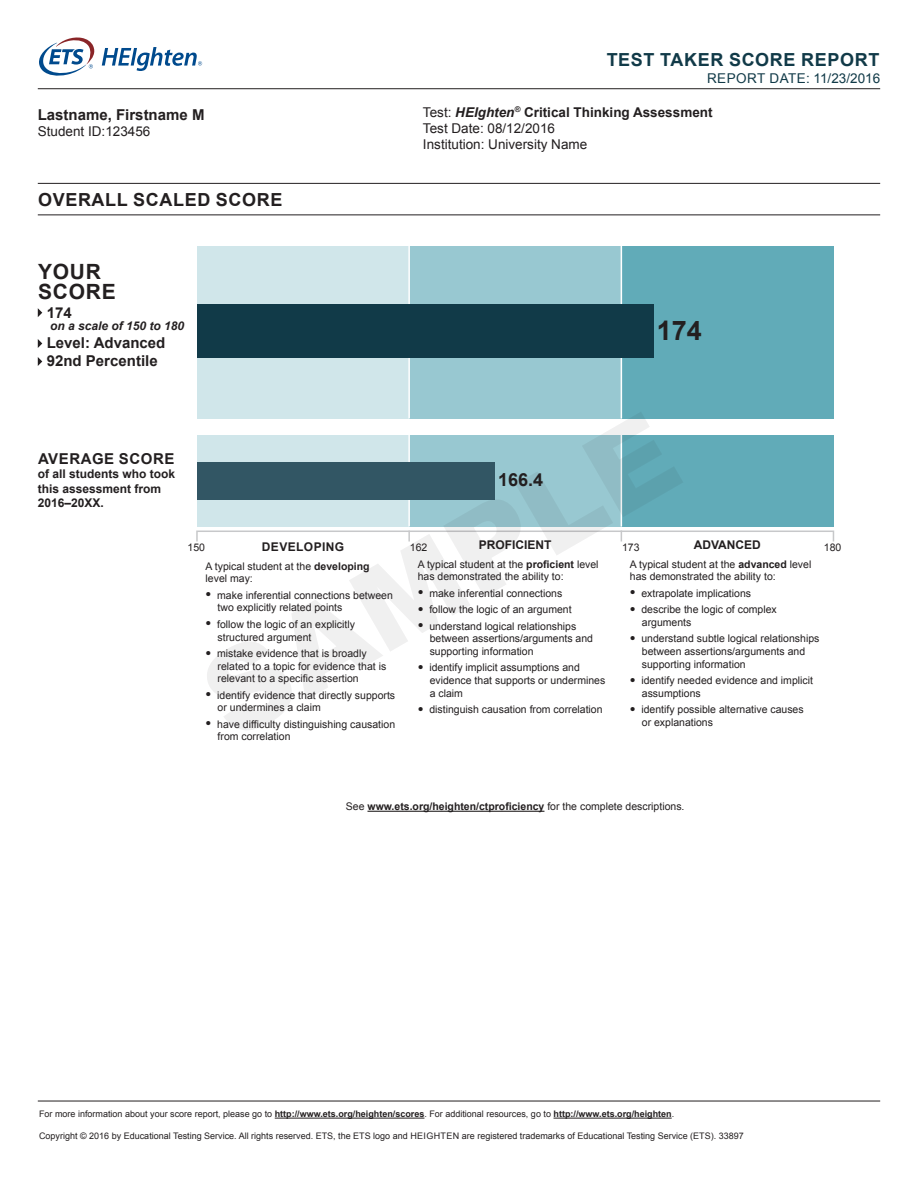
<style>
.page{position:relative;width:918px;height:1188px;background:#fff}
.page>*{position:absolute;margin:0;border:0;box-sizing:border-box;transform-origin:0 0}
.t1{font:700 27px "Arial";color:#231f20}
.t2{font:700 21px/19.5px "Arial";letter-spacing:.035em;color:#231f20}
.t3{font:700 18px "Arial";letter-spacing:.035em;color:#231f20}
.t4{font:700 18px "Arial";letter-spacing:.035em;color:#113a48}
.t5{font:700 15px "Arial";color:#231f20}
.t6{font:700 15px "Arial";letter-spacing:.035em;color:#231f20}
.Student_info_text{font:13.5px "Arial";color:#231f20}
.t7{font:700 13.5px "Arial";color:#231f20}
.t8{font:13.5px "Arial";letter-spacing:.015em;color:#113a48}
.averages_sub_text{font:700 12px "Arial";color:#231f20}
.t9{font:italic 700 12px "Arial";color:#231f20}
.averages_sub_text-2{font:700 12px "Arial";letter-spacing:.035em;color:#231f20}
.t10{font:10.5px/12.6px "Arial";color:#231f20}
.t11{font:700 10.5px "Arial";color:#231f20}
.t12{font:9px "Arial";color:#231f20}
.s1{font-weight:400}
.s2{font-style:italic}
.s3{font-weight:700}
.s4{font-size:16.5px}
</style>
<div class="page">
<svg style="left:39px;top:38px;width:56px;height:38px"></svg>
<svg style="left:102px;top:47px;width:100px;height:24px"></svg>
<div style="left:621px;top:246px;width:212px;height:172px;background:#61abb8"></div>
<div style="left:197px;top:246px;width:212px;height:172px;background:#d0e6ea"></div>
<div style="left:409px;top:246px;width:212px;height:172px;background:#98c8d1"></div>
<hr style="left:408px;top:246px;width:2px;height:172px;background:#fff">
<hr style="left:621px;top:246px;width:1px;height:172px;background:#fff">
<div style="left:621px;top:435px;width:212px;height:91px;background:#61abb8"></div>
<div style="left:197px;top:435px;width:212px;height:91px;background:#d0e6ea"></div>
<div style="left:196px;top:531px;width:638px;height:11px;border:2px solid #c7c8ca"></div>
<hr style="left:38px;top:88px;width:842px;height:1px;background:#231f20">
<div style="left:197px;top:304px;width:457px;height:54px;background:#113a48"></div>
<div style="left:197px;top:462px;width:298px;height:38px;background:#325664"></div>
<hr style="left:38px;top:183px;width:842px;height:1px;background:#231f20">
<hr style="left:38px;top:214px;width:842px;height:1px;background:#231f20">
<svg style="left:38px;top:308px;width:4px;height:9px"></svg>
<svg style="left:38px;top:339px;width:4px;height:9px"></svg>
<svg style="left:38px;top:357px;width:4px;height:9px"></svg>
<hr style="left:275px;top:1118px;width:149px;height:1px;background:#231f20">
<hr style="left:554px;top:1118px;width:118px;height:1px;background:#231f20">
<hr style="left:38px;top:1101px;width:842px;height:1px;background:#231f20">
<hr style="left:368px;top:811px;width:176px;height:1px;background:#231f20">
<svg style="left:207px;top:412px;width:476px;height:318px"></svg>
<p class="t5" style="left:38px;top:104px;width:168px">Lastname, Firstname M</p>
<p class="Student_info_text" style="left:38px;top:122px;width:114px">Student ID:123456</p>
<p class="t3" style="left:38px;top:187px;width:246px">OVERALL SCALED SCORE</p>
<p class="t2" style="left:38px;top:262px;width:79px">YOUR<br>SCORE</p>
<p class="t5" style="left:47px;top:303px;width:27px">174</p>
<p class="t9" style="left:50px;top:318px;width:136px">on a scale of 150 to 180</p>
<p class="t5" style="left:47px;top:333px;width:120px">Level: Advanced</p>
<p class="t5" style="left:47px;top:351px;width:112px">92nd Percentile</p>
<h3 class="t6" style="left:38px;top:448px;width:138px">AVERAGE SCORE</h3>
<p class="averages_sub_text" style="left:38px;top:466px;width:139px">of all students who took</p>
<p class="averages_sub_text" style="left:38px;top:480px;width:125px">this assessment from</p>
<p class="averages_sub_text" style="left:38px;top:495px;width:68px">2016–20XX.</p>
<p class="t4" style="left:607px;top:47px;width:274px">TEST TAKER SCORE REPORT</p>
<p class="t8" style="left:707px;top:69px;width:175px">REPORT DATE: 11/23/2016</p>
<p class="t7" style="left:423px;top:103px;width:291px"><span class="s1">Test:</span> <span class="s2">HEIghten</span><sup>®</sup> Critical Thinking Assessment</p>
<p class="Student_info_text" style="left:423px;top:119px;width:134px">Test Date: 08/12/2016</p>
<p class="Student_info_text" style="left:423px;top:135px;width:166px">Institution: University Name</p>
<h3 class="t3" style="left:498px;top:467px;width:47px">166.4</h3>
<h1 class="t1" style="left:657px;top:312px;width:47px">174</h1>
<h3 class="averages_sub_text" style="left:479px;top:536px;width:74px">PROFICIENT</h3>
<p class="t10" style="left:418px;top:558px;width:182px">A typical student at the <span class="s3">proficient</span> level has demonstrated the ability to:</p>
<p class="t10" style="left:418px;top:587px;width:146px"><span class="s4">•</span> make inferential connections</p>
<p class="t10" style="left:418px;top:603px;width:156px"><span class="s4">•</span> follow the logic of an argument</p>
<p class="t10" style="left:430px;top:620px;width:165px;text-indent:-12px"><span class="s4">•</span> understand logical relationships between assertions/arguments and supporting information</p>
<p class="t10" style="left:430px;top:661px;width:177px;text-indent:-12px"><span class="s4">•</span> identify implicit assumptions and evidence that supports or undermines a claim</p>
<p class="t10" style="left:418px;top:703px;width:186px"><span class="s4">•</span> distinguish causation from correlation</p>
<h3 class="averages_sub_text" style="left:694px;top:536px;width:69px">ADVANCED</h3>
<p class="t10" style="left:630px;top:558px;width:183px">A typical student at the <span class="s3">advanced</span> level has demonstrated the ability to:</p>
<p class="t10" style="left:630px;top:587px;width:123px"><span class="s4">•</span> extrapolate implications</p>
<p class="t10" style="left:642px;top:603px;width:136px;text-indent:-12px"><span class="s4">•</span> describe the logic of complex arguments</p>
<p class="t10" style="left:642px;top:632px;width:179px;text-indent:-12px"><span class="s4">•</span> understand subtle logical relationships between assertions/arguments and supporting information</p>
<p class="t10" style="left:642px;top:674px;width:173px;text-indent:-12px"><span class="s4">•</span> identify needed evidence and implicit assumptions</p>
<p class="t10" style="left:642px;top:703px;width:163px;text-indent:-12px"><span class="s4">•</span> identify possible alternative causes or explanations</p>
<h3 class="averages_sub_text-2" style="left:262px;top:539px;width:84px">DEVELOPING</h3>
<p class="t10" style="left:206px;top:560px;width:165px">A typical student at the <span class="s3">developing </span>level may:</p>
<p class="t10" style="left:218px;top:589px;width:177px;text-indent:-12px"><span class="s4">•</span> make inferential connections between two explicitly related points</p>
<p class="t10" style="left:218px;top:618px;width:139px;text-indent:-12px"><span class="s4">•</span> follow the logic of an explicitly structured argument</p>
<p class="t10" style="left:218px;top:647px;width:170px;text-indent:-12px"><span class="s4">•</span> mistake evidence that is broadly related to a topic for evidence that is relevant to a specific assertion</p>
<p class="t10" style="left:218px;top:689px;width:179px;text-indent:-12px"><span class="s4">•</span> identify evidence that directly supports or undermines a claim</p>
<p class="t10" style="left:218px;top:718px;width:179px;text-indent:-12px"><span class="s4">•</span> have difficulty distinguishing causation from correlation</p>
<p class="t10" style="left:188px;top:541px;width:19px">150</p>
<p class="t10" style="left:410px;top:541px;width:19px">162</p>
<p class="t10" style="left:622px;top:541px;width:19px">173</p>
<p class="t10" style="left:824px;top:541px;width:19px">180</p>
<p class="t11" style="left:346px;top:799px;width:340px"><span class="s1">See</span> www.ets.org/heighten/ctproficiency <span class="s1">for the complete descriptions.</span></p>
<p class="t12" style="left:39px;top:1108px;width:637px">For more information about your score report, please go to <span class="s3">http://www.ets.org/heighten/scores</span>. For additional resources, go to <span class="s3">http://www.ets.org/heighten</span>.</p>
<p class="t12" style="left:39px;top:1129px;width:706px">Copyright © 2016 by Educational Testing Service. All rights reserved. ETS, the ETS logo and HEIGHTEN are registered trademarks of Educational Testing Service (ETS). 33897</p>
</div>
